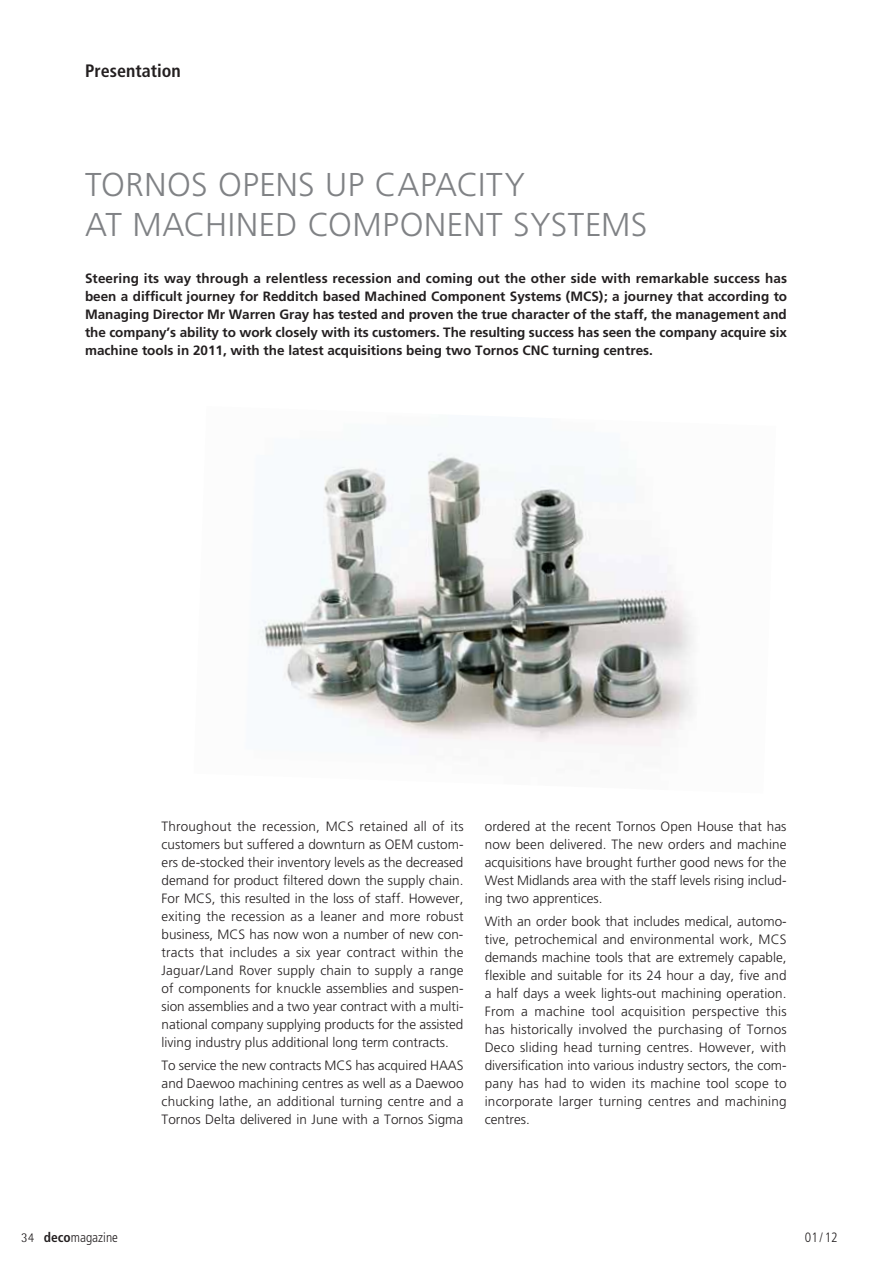
<style>
.page{position:relative;width:893px;height:1263px;background:#fff}
.page>*{position:absolute;margin:0;border:0;box-sizing:border-box;transform-origin:0 0}
.t1{font:300 33px/39.6px "Frutiger";letter-spacing:.02em;color:#808285}
.t2{font:700 condensed 18px "Frutiger";color:#231f20}
.t3{font:300 13.5px/18px "Frutiger";color:#231f20;text-align:justify}
.t4{font:700 13.5px/18px "Frutiger";color:#231f20;text-align:justify}
.t5{font:300 condensed 13.5px "Frutiger";color:#231f20}
.s1{font-family:"Rotis Semi Sans";font-stretch:normal}
.s2{font-weight:700}
</style>
<div class="page">
<img style="left:258px;top:453px;width:436px;height:293px">
<h2 class="t2" style="left:85px;top:64px;width:97px">Presentation</h2>
<h1 class="t1" style="left:85px;top:167px;width:564px">TORNOS OPENS UP CAPACITY<br>AT MACHINED COMPONENT SYSTEMS</h1>
<p class="t4" style="left:85px;top:270px;width:704px">Steering its way through a relentless recession and coming out the other side with remarkable success has been a difficult journey for Redditch based Machined Component Systems (MCS) ; a journey that according to Managing Director Mr Warren Gray has tested and proven the true character of the staff, the management and the company’s ability to work closely with its customers. The resulting success has seen the company acquire six machine tools in 2011, with the latest acquisitions being two Tornos CNC turning centres.</p>
<p class="t3" style="left:162px;top:819px;width:304px">Throughout the recession, MCS retained all of its customers but suffered a downturn as OEM custom&shy;ers de-stocked their inventory levels as the decreased demand for product filtered down the supply chain.<br>For MCS, this resulted in the loss of staff. However, exiting the recession as a leaner and more robust business, MCS has now won a number of new con&shy;tracts that includes a six year contract within the Jaguar / Land Rover supply chain to supply a range of components for knuckle assemblies and suspen&shy;sion assemblies and a two year contract with a multi&shy;national company supplying products for the assisted living industry plus additional long term contracts.</p>
<p class="t3" style="left:162px;top:1057px;width:304px">To service the new contracts MCS has acquired HAAS and Daewoo machining centres as well as a Daewoo chucking lathe, an additional turning centre and a Tornos Delta delivered in June with a Tornos Sigma</p>
<p class="t3" style="left:485px;top:819px;width:303px">ordered at the recent Tornos Open House that has now been delivered. The new orders and machine acquisitions have brought further good news for the West Midlands area with the staff levels rising includ&shy;ing two apprentices.</p>
<p class="t3" style="left:485px;top:913px;width:304px">With an order book that includes medical, automo&shy;tive, petrochemical and environmental work, MCS demands machine tools that are extremely capable, flexible and suitable for its 24 hour a day, five and a half days a week lights-out machining operation.<br>From a machine tool acquisition perspective this has historically involved the purchasing of Tornos Deco sliding head turning centres. However, with diversification into various industry sectors, the com&shy;pany has had to widen its machine tool scope to incorporate larger turning centres and machining centres.</p>
<p class="t5" style="left:21px;top:1231px;width:98px"><span class="s1">34</span> <span class="s2">deco</span>magazine</p>
<p class="t5" style="left:805px;top:1231px;width:34px">01 / 12</p>
</div>
